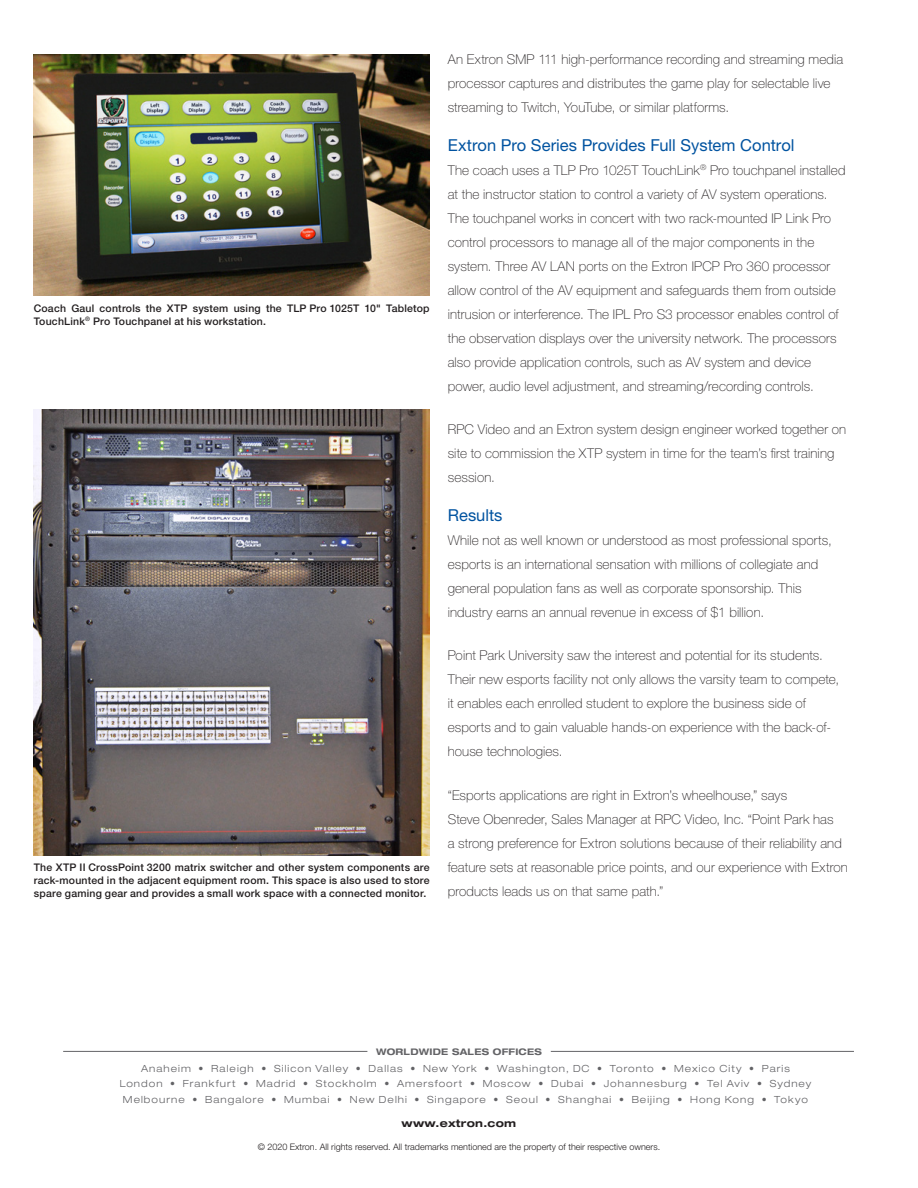
<style>
.page{position:relative;width:918px;height:1188px;background:#fff}
.page>*{position:absolute;margin:0;border:0;box-sizing:border-box;transform-origin:0 0}
.subhead{font:16.5px "Helvetica Neue LT Std";color:#0153a0}
.body_text{font:100 13.5px/24px "Helvetica Neue LT Std";letter-spacing:.01em;color:#231f20}
.t1{font:700 expanded 10.65px "Helvetica Neue LT Std";letter-spacing:.025em;color:#231f20}
.caption_photo{font:500 10.5px/12.6px "Helvetica Neue LT Std";letter-spacing:.02em;color:#231f20}
.t2{font:300 expanded 9.9px/15.1px "Helvetica Neue LT Std";letter-spacing:.105em;color:#636366;text-align:center}
.t3{font:700 expanded 9.15px "Helvetica Neue LT Std";letter-spacing:.025em;color:#636366}
.t4{font:300 9px "Helvetica Neue LT Std";color:#231f20}
</style>
<div class="page">
<hr style="left:63px;top:1051px;width:304px;height:1px;background:#636366">
<hr style="left:551px;top:1051px;width:303px;height:1px;background:#636366">
<img style="left:34px;top:54px;width:396px;height:242px">
<img style="left:34px;top:409px;width:396px;height:446px">
<p class="caption_photo" style="left:34px;top:302px;width:397px">Coach Gaul controls the XTP system using the TLP Pro 1025T 10" Tabletop<br>TouchLink<sup>®</sup> Pro Touchpanel at his workstation.</p>
<p class="caption_photo" style="left:34px;top:861px;width:397px;text-align:justify">The XTP II CrossPoint 3200 matrix switcher and other system components are rack-mounted in the adjacent equipment room. This space is also used to store spare gaming gear and provides a small work space with a connected monitor.</p>
<p class="body_text" style="left:448px;top:47px;width:397px">An Extron SMP 111 high-performance recording and streaming media processor captures and distributes the game play for selectable live streaming to Twitch, YouTube, or similar platforms.</p>
<p class="subhead" style="left:448px;top:135px;width:348px">Extron Pro Series Provides Full System Control</p>
<p class="body_text" style="left:448px;top:158px;width:399px">The coach uses a TLP Pro 1025T TouchLink<sup>®</sup> Pro touchpanel installed at the instructor station to control a variety of AV system operations.<br>The touchpanel works in concert with two rack-mounted IP Link Pro control processors to manage all of the major components in the system. Three AV LAN ports on the Extron IPCP Pro 360 processor allow control of the AV equipment and safeguards them from outside intrusion or interference. The IPL Pro S3 processor enables control of the observation displays over the university network. The processors also provide application controls, such as AV system and device power, audio level adjustment, and streaming/recording controls.</p>
<p class="body_text" style="left:448px;top:417px;width:400px">RPC Video and an Extron system design engineer worked together on site to commission the XTP system in time for the team’s first training session.</p>
<p class="subhead" style="left:448px;top:505px;width:56px">Results</p>
<p class="body_text" style="left:448px;top:528px;width:386px">While not as well known or understood as most professional sports, esports is an international sensation with millions of collegiate and general population fans as well as corporate sponsorship. This industry earns an annual revenue in excess of $1 billion.</p>
<p class="body_text" style="left:448px;top:644px;width:393px">Point Park University saw the interest and potential for its students.<br>Their new esports facility not only allows the varsity team to compete, it enables each enrolled student to explore the business side of esports and to gain valuable hands‑on experience with the back-of&shy;house technologies.</p>
<p class="body_text" style="left:448px;top:783px;width:402px">“Esports applications are right in Extron’s wheelhouse,” says<br>Steve Obenreder, Sales Manager at RPC Video, Inc. “Point Park has<br>a strong preference for Extron solutions because of their reliability and feature sets at reasonable price points, and our experience with Extron products leads us on that same path.”</p>
<p class="t3" style="left:376px;top:1046px;width:167px">WORLDWIDE SALES OFFICES</p>
<p class="t2" style="left:120px;top:1061px;width:693px">Anaheim • Raleigh • Silicon Valley • Dallas • New York • Washington, DC • Toronto • Mexico City • Paris<br>London • Frankfurt • Madrid • Stockholm • Amersfoort • Moscow • Dubai • Johannesburg • Tel Aviv • Sydney<br>Melbourne • Bangalore • Mumbai • New Delhi • Singapore • Seoul • Shanghai • Beijing • Hong Kong • Tokyo</p>
<p class="t4" style="left:258px;top:1141px;width:404px">© 2020 Extron. All rights reserved. All trademarks mentioned are the property of their respective owners.</p>
<p class="t1" style="left:402px;top:1116px;width:116px">www.extron.com</p>
</div>
